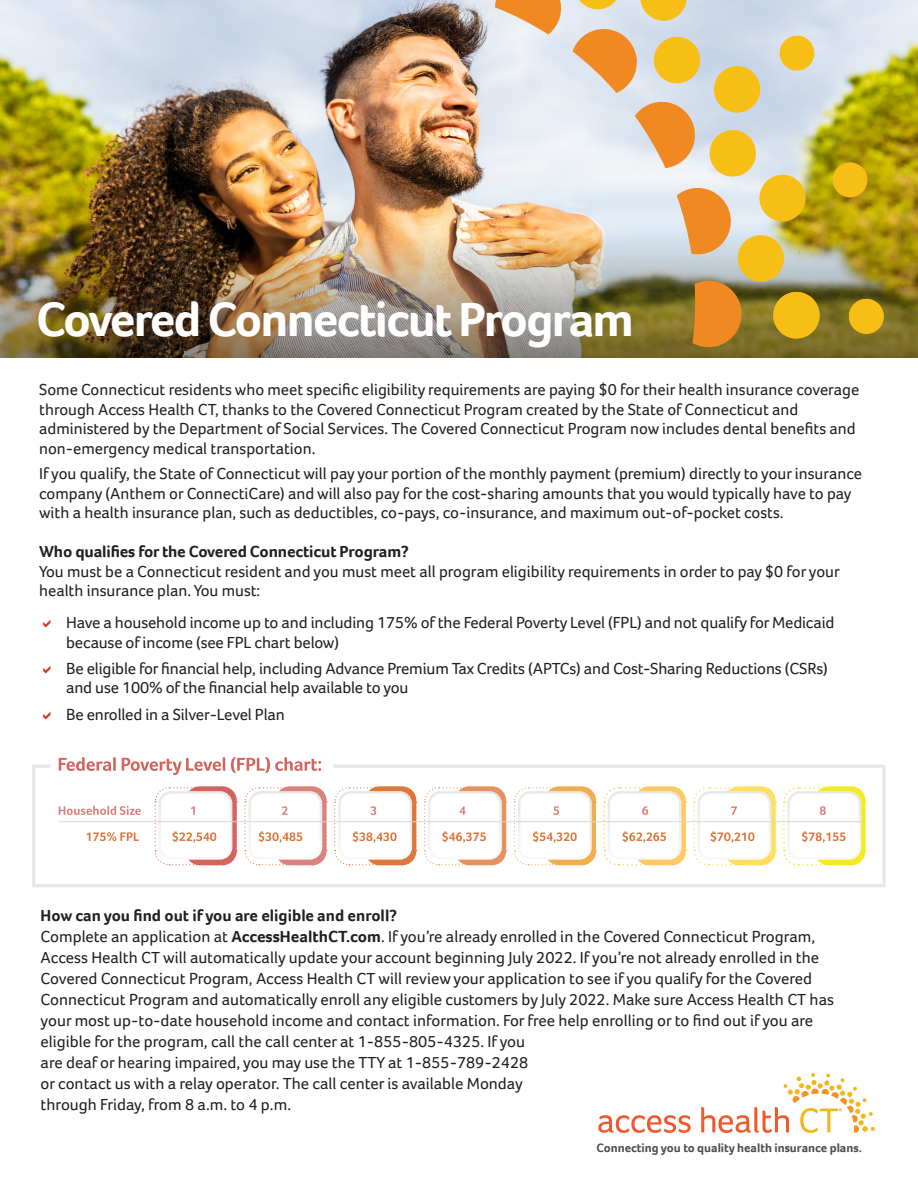
<style>
.page{position:relative;width:918px;height:1188px;background:#fff}
.page>*{position:absolute;margin:0;border:0;box-sizing:border-box;transform-origin:0 0}
.t1{font:700 49.5px "Foco";letter-spacing:-.04em;color:#fff}
.t2{font:16.5px/19.5px "Foco";color:#231f20}
.t3{font:700 12.45px "Foco";color:#4b4c4d}
.s1{font-weight:700}
</style>
<div class="page">
<img style="left:0;top:2px;width:918px;height:355px">
<svg style="left:598px;top:1115px;width:93px;height:18px"></svg>
<svg style="left:701px;top:1073px;width:174px;height:60px"></svg>
<svg style="left:32px;top:765px;width:853px;height:122px"></svg>
<hr style="left:882px;top:766px;width:4px;height:121px;background:#e6e7e9">
<div style="left:51px;top:739px;width:281px;height:38px;background:#fff"></div>
<svg style="left:59px;top:757px;width:262px;height:18px"></svg>
<svg style="left:847px;top:297px;width:39px;height:39px;background:#c79f1a"></svg>
<svg style="left:830px;top:160px;width:40px;height:40px;background:#d6ab0f"></svg>
<svg style="left:572px;top:0;width:250px;height:350px;background:#cebc90"></svg>
<svg style="left:495px;top:0;width:69px;height:35px;background:#edb37a"></svg>
<p class="t1" style="left:36px;top:286px;width:600px">Covered Connecticut Program</p>
<p class="t2" style="left:39px;top:380px;width:822px">Some Connecticut residents who meet specific eligibility requirements are paying $0 for their health insurance coverage through Access Health CT, thanks to the Covered Connecticut Program created by the State of Connecticut and administered by the Department of Social Services. The Covered Connecticut Program now includes dental benefits and non-emergency medical transportation.</p>
<p class="t2" style="left:39px;top:464px;width:824px">If you qualify, the State of Connecticut will pay your portion of the monthly payment (premium) directly to your insurance company (Anthem or ConnectiCare) and will also pay for the cost-sharing amounts that you would typically have to pay with a health insurance plan, such as deductibles, co-pays, co-insurance, and maximum out-of-pocket costs.</p>
<p class="t2" style="left:39px;top:542px;width:802px"><span class="s1">Who qualifies for the Covered Connecticut Program?<br></span>You must be a Connecticut resident and you must meet all program eligibility requirements in order to pay $0 for your health insurance plan. You must:</p>
<p class="t2" style="left:66px;top:613px;width:770px">Have a household income up to and including 175% of the Federal Poverty Level (FPL) and not qualify for Medicaid because of income (see FPL chart below)</p>
<p class="t2" style="left:66px;top:659px;width:763px">Be eligible for financial help, including Advance Premium Tax Credits (APTCs) and Cost-Sharing Reductions (CSRs) and use 100% of the financial help available to you</p>
<p class="t2" style="left:66px;top:704px;width:220px">Be enrolled in a Silver-Level Plan</p>
<p class="t2" style="left:41px;top:905px;width:795px;line-height:21px"><span class="s1">How can you find out if you are eligible and enroll?<br></span>Complete an application at <span class="s1">AccessHealthCT.com</span>. If you’re already enrolled in the Covered Connecticut Program, Access Health CT will automatically update your account beginning July 2022. If you’re not already enrolled in the Covered Connecticut Program, Access Health CT will review your application to see if you qualify for the Covered Connecticut Program and automatically enroll any eligible customers by July 2022. Make sure Access Health CT has your most up-to-date household income and contact information. For free help enrolling or to find out if you are eligible for the program, call the call center at 1-855-805-4325. If you<br>are deaf or hearing impaired, you may use the TTY at 1-855-789-2428<br>or contact us with a relay operator. The call center is available Monday<br>through Friday, from 8 a.m. to 4 p.m.</p>
<p class="t3" style="left:597px;top:1140px;width:267px">Connecting you to quality health insurance plans.</p>
</div>
